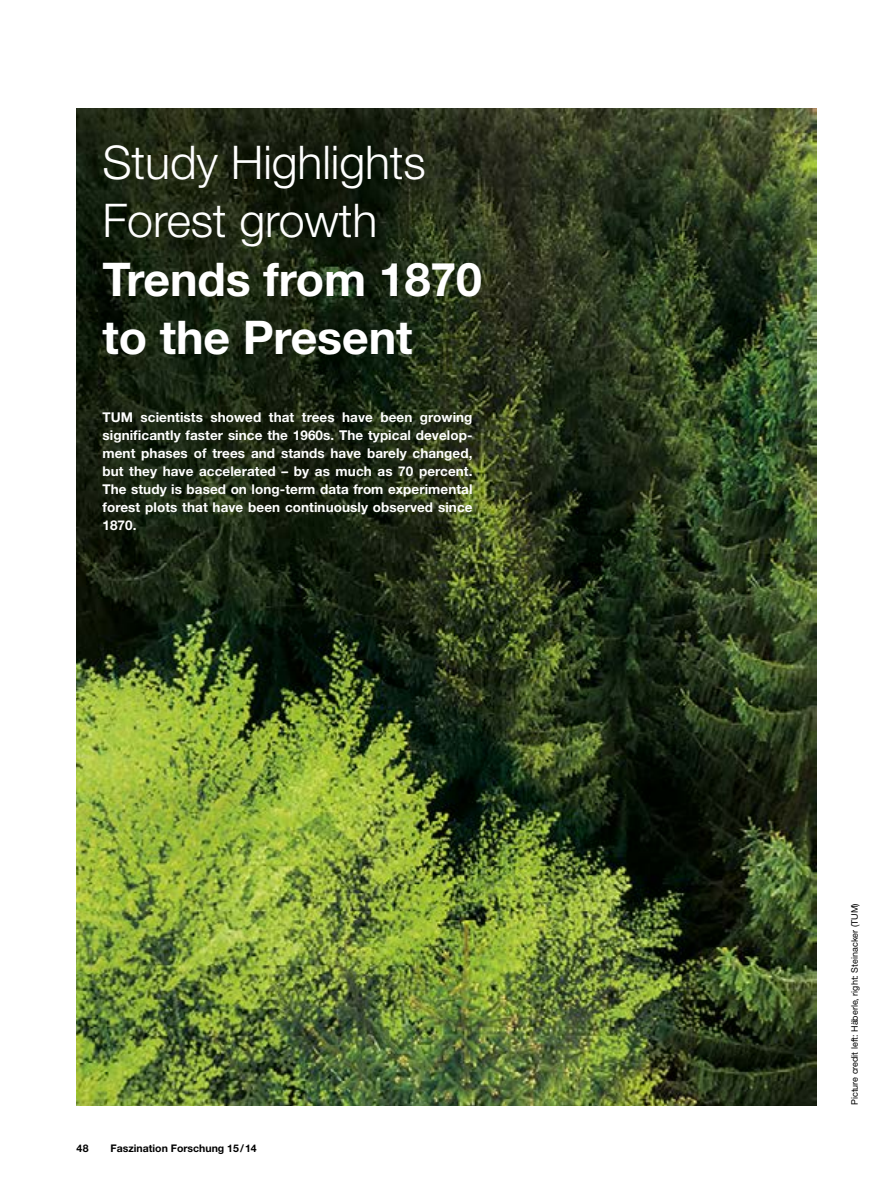
<style>
.page{position:relative;width:893px;height:1191px;background:#fff}
.page>*{position:absolute;margin:0;border:0;box-sizing:border-box;transform-origin:0 0}
.t1{font:300 46.5px/58.5px "Helvetica Neue LT Std";letter-spacing:-.005em;color:#fff}
.t2{font:700 46.5px/58.5px "Helvetica Neue LT Std";letter-spacing:-.005em;color:#fff}
.t3{font:700 13.5px/18px "Helvetica Neue LT Std";letter-spacing:.005em;color:#fff;text-align:justify}
.t4{font:700 10.5px "Helvetica Neue LT Std";color:#000}
.t5{font:9px "Helvetica Neue LT Std";color:#000}
</style>
<div class="page">
<img style="left:77px;top:108px;width:739px;height:997px">
<h1 class="t1" style="left:102px;top:132px;width:325px">Study Highlights<br>Forest growth</h1>
<h1 class="t2" style="left:102px;top:249px;width:381px">Trends from 1870 to the Present</h1>
<p class="t3" style="left:102px;top:408px;width:372px">TUM scientists showed that trees have been growing significantly faster since the 1960s. The typical develop&shy;ment phases of trees and stands have barely changed, but they have accelerated – by as much as 70 percent.<br>The study is based on long-term data from experimental forest plots that have been continuously observed since 1870.</p>
<p class="t4" style="left:77px;top:1141px;width:14px">48</p>
<p class="t4" style="left:111px;top:1141px;width:148px">Faszination Forschung 15/14</p>
<p class="t5" style="left:849px;top:1105px;width:203px;rotate:-90deg">Picture credit left: Häberle, right: Steinacker (TUM)</p>
</div>
